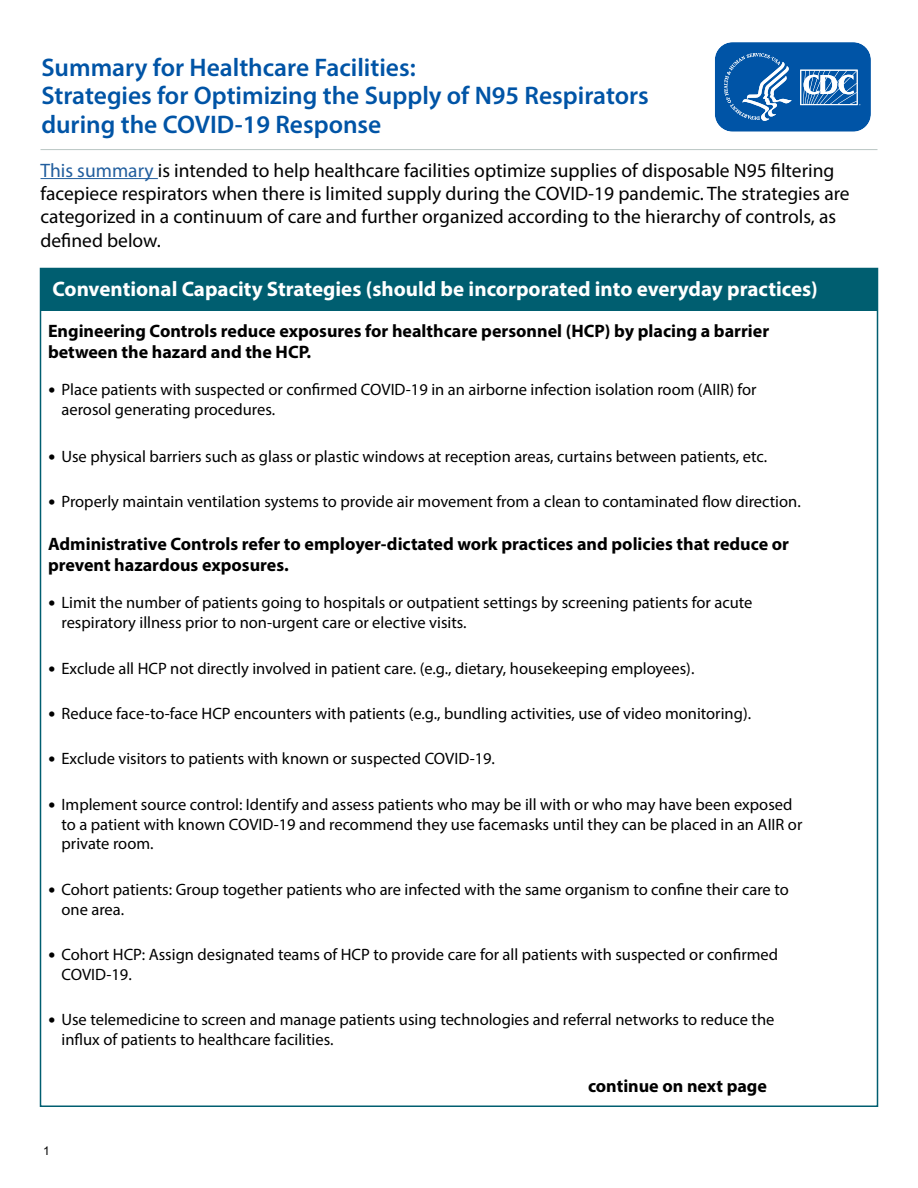
<style>
.page{position:relative;width:918px;height:1188px;background:#fff}
.page>*{position:absolute;margin:0;border:0;box-sizing:border-box;transform-origin:0 0}
.t1{font:600 25.5px/28.5px "Myriad Pro";color:#0054a6}
.t2{font:700 21px "Myriad Pro";color:#fff}
.t3{font:19.5px/23.4px "Myriad Pro";color:#000}
.t4{font:700 18px/21.6px "Myriad Pro";color:#000}
.t5{font:16.5px/19.8px "Myriad Pro";color:#000}
.t6{font:12px "Arial";color:#000}
.s1{color:#215e9e}
</style>
<div class="page">
<hr style="left:40px;top:149px;width:838px;height:1px;background:#b9c5c3">
<hr style="left:40px;top:178px;width:118px;height:1px;background:#215e9e">
<svg style="left:715px;top:42px;width:156px;height:90px;background:#276eb3"></svg>
<div style="left:41px;top:269px;width:837px;height:41px;background:#005e70"></div>
<h1 class="t1" style="left:41px;top:52px;width:609px">Summary for Healthcare Facilities:<br>Strategies for Optimizing the Supply of N95 Respirators during the COVID-19 Response</h1>
<p class="t3" style="left:40px;top:158px;width:811px"><span class="s1">This summary</span> is intended to help healthcare facilities optimize supplies of disposable N95 fltering facepiece respirators when there is limited supply during the COVID-19 pandemic. The strategies are categorized in a continuum of care and further organized according to the hierarchy of controls, as defned below.</p>
<p class="t2" style="left:52px;top:275px;width:767px">Conventional Capacity Strategies (should be incorporated into everyday practices)</p>
<h2 class="t4" style="left:48px;top:319px;width:723px">Engineering Controls reduce exposures for healthcare personnel (HCP) by placing a barrier between the hazard and the HCP.</h2>
<p class="t5" style="left:62px;top:380px;width:697px">Place patients with suspected or confrmed COVID-19 in an airborne infection isolation room (AIIR) for aerosol generating procedures.</p>
<p class="t5" style="left:62px;top:446px;width:707px">Use physical barriers such as glass or plastic windows at reception areas, curtains between patients, etc.</p>
<p class="t5" style="left:62px;top:491px;width:741px">Properly maintain ventilation systems to provide air movement from a clean to contaminated fow direction.</p>
<h2 class="t4" style="left:48px;top:532px;width:743px">Administrative Controls refer to employer-dictated work practices and policies that reduce or prevent hazardous exposures.</h2>
<p class="t5" style="left:62px;top:593px;width:692px">Limit the number of patients going to hospitals or outpatient settings by screening patients for acute respiratory illness prior to non-urgent care or elective visits.</p>
<p class="t5" style="left:62px;top:658px;width:634px">Exclude all HCP not directly involved in patient care. (e.g., dietary, housekeeping employees).</p>
<p class="t5" style="left:62px;top:703px;width:691px">Reduce face-to-face HCP encounters with patients (e.g., bundling activities, use of video monitoring).</p>
<p class="t5" style="left:62px;top:749px;width:435px">Exclude visitors to patients with known or suspected COVID-19.</p>
<p class="t5" style="left:62px;top:794px;width:742px">Implement source control: Identify and assess patients who may be ill with or who may have been exposed to a patient with known COVID-19 and recommend they use facemasks until they can be placed in an AIIR or private room.</p>
<p class="t5" style="left:62px;top:879px;width:729px">Cohort patients: Group together patients who are infected with the same organism to confne their care to one area.</p>
<p class="t5" style="left:62px;top:944px;width:718px">Cohort HCP: Assign designated teams of HCP to provide care for all patients with suspected or confrmed<br>COVID-19.</p>
<p class="t5" style="left:62px;top:1010px;width:714px">Use telemedicine to screen and manage patients using technologies and referral networks to reduce the infux of patients to healthcare facilities.</p>
<p class="t4" style="left:588px;top:1075px;width:180px">continue on next page</p>
<p class="t6" style="left:43px;top:1143px;width:8px">1</p>
</div>
